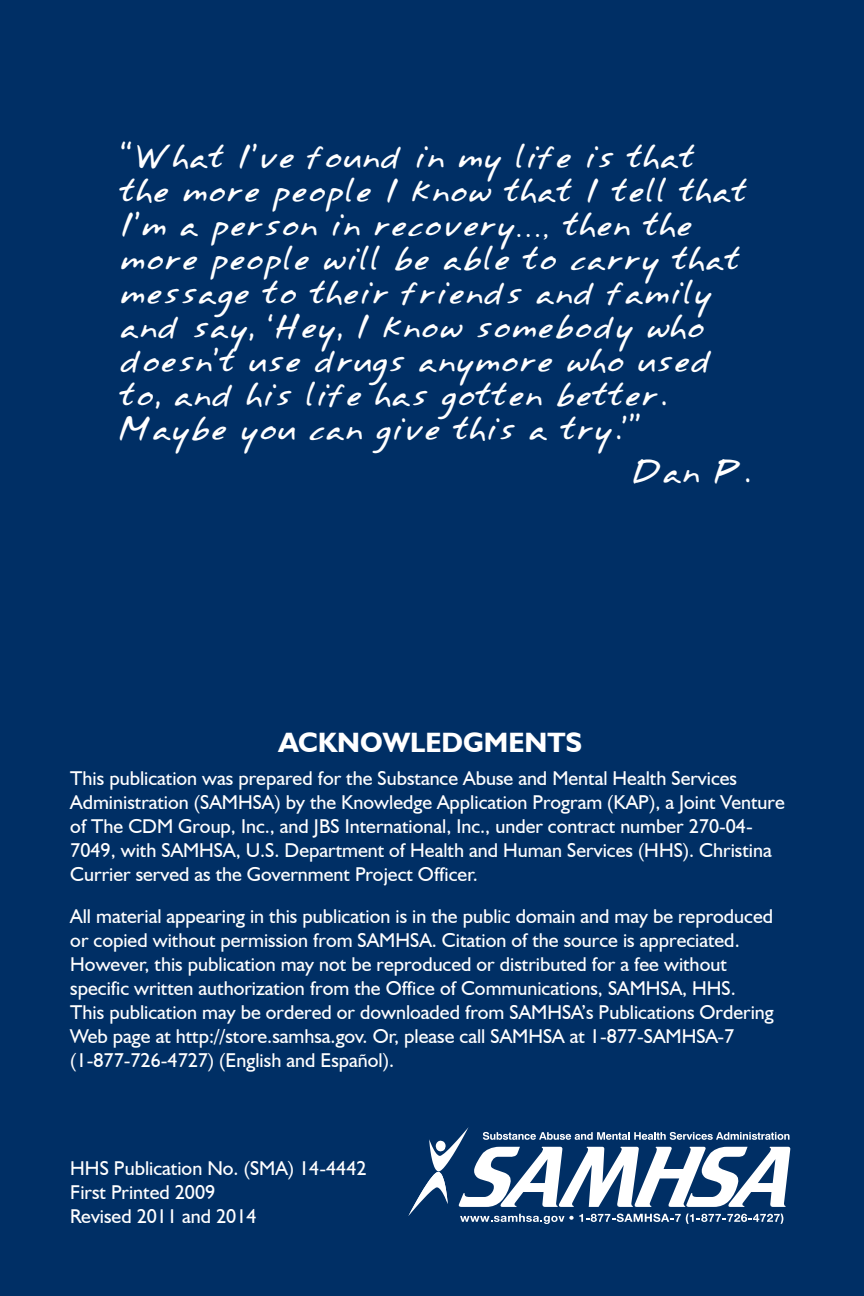
<style>
.page{position:relative;width:864px;height:1296px;background:#002f65}
.page>*{position:absolute;margin:0;border:0;box-sizing:border-box;transform-origin:0 0}
.quote_outside_back_c{font:28px/34px "Annifont";color:#fff}
.box_title-blue{font:700 28px "Humanist 521 BT";color:#fff}
.text{font:20px/24px "Humanist 521 BT";color:#fff}
.s1{font-family:"Humanist 521 BT";font-style:italic}
</style>
<div class="page">
<svg style="left:408px;top:1127px;width:382px;height:97px"></svg>
<p class="quote_outside_back_c" style="left:120px;top:141px;width:630px">“What I’ve found in my life is that the more people I know that I tell that I’m a person in recovery<span class="s1">…,</span> then the more people will be able to carry that message to their friends and family and say, ‘Hey, I know somebody who doesn’t use drugs anymore who used to, and his life has gotten better.<br>Maybe you can give this a try.’”—</p>
<p class="quote_outside_back_c" style="left:631px;top:456px;width:121px">Dan P.</p>
<p class="box_title-blue" style="left:278px;top:725px;width:305px">ACKNOWLEDGMENTS</p>
<p class="text" style="left:70px;top:766px;width:716px">This publication was prepared for the Substance Abuse and Mental Health Services Administration (SAMHSA) by the Knowledge Application Program (KAP), a Joint Venture of The CDM Group, Inc., and JBS International, Inc., under contract number 270-04- 7049, with SAMHSA, U.S. Department of Health and Human Services (HHS). Christina Currier served as the Government Project Officer.</p>
<p class="text" style="left:70px;top:904px;width:705px">All material appearing in this publication is in the public domain and may be reproduced or copied without permission from SAMHSA. Citation of the source is appreciated.<br>However, this publication may not be reproduced or distributed for a fee without specific written authorization from the Office of Communications, SAMHSA, HHS.<br>This publication may be ordered or downloaded from SAMHSA’s Publications Ordering Web page at http://store.samhsa.gov. Or, please call SAMHSA at 1-877-SAMHSA-7 (1-877-726-4727) (English and Español).</p>
<p class="text" style="left:70px;top:1156px;width:298px">HHS Publication No. (SMA) 14-4442<br>First Printed 2009<br>Revised 2011 and 2014</p>
</div>
